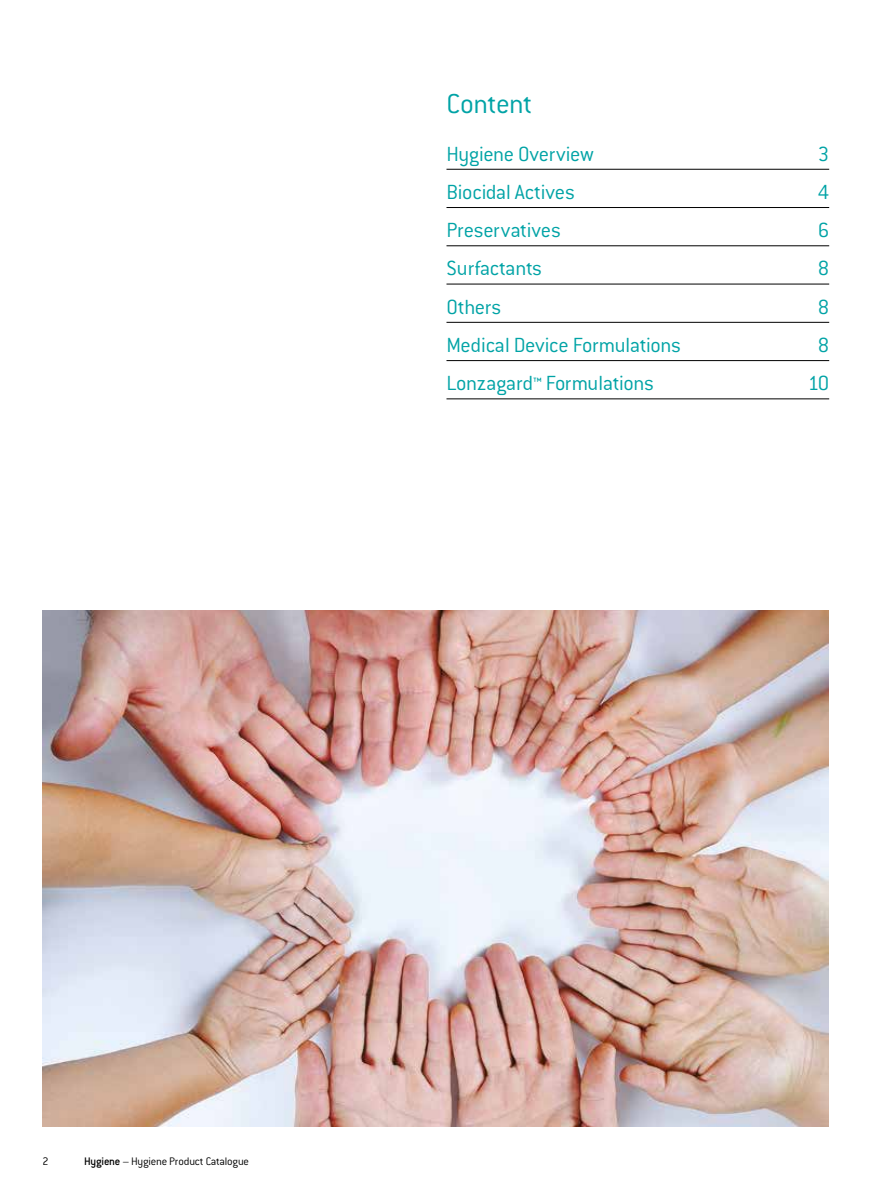
<style>
.page{position:relative;width:893px;height:1191px;background:#fff}
.page>*{position:absolute;margin:0;border:0;box-sizing:border-box;transform-origin:0 0}
.t1{font:300 30px "Conduit ITC Std";letter-spacing:-.015em;color:#00a3a6}
.t2{font:300 22.5px "Conduit ITC Std";letter-spacing:-.015em;color:#00a3a6}
.t3{font:300 12px "Conduit ITC Std";letter-spacing:-.015em;color:#000}
.s1{font-weight:500}
</style>
<div class="page">
<hr style="left:446px;top:169px;width:383px;height:1px;background:#000">
<hr style="left:446px;top:207px;width:383px;height:1px;background:#000">
<hr style="left:446px;top:245px;width:383px;height:1px;background:#000">
<hr style="left:446px;top:284px;width:383px;height:1px;background:#000">
<hr style="left:446px;top:322px;width:383px;height:1px;background:#000">
<hr style="left:446px;top:360px;width:383px;height:1px;background:#000">
<hr style="left:446px;top:398px;width:383px;height:1px;background:#000">
<img style="left:43px;top:610px;width:785px;height:516px">
<h1 class="t1" style="left:446px;top:85px;width:88px">Content</h1>
<p class="t2" style="left:446px;top:140px;width:149px">Hygiene Overview</p>
<p class="t2" style="left:818px;top:140px;width:13px">3</p>
<p class="t2" style="left:446px;top:178px;width:130px">Biocidal Actives</p>
<p class="t2" style="left:818px;top:178px;width:13px">4</p>
<p class="t2" style="left:446px;top:216px;width:116px">Preservatives</p>
<p class="t2" style="left:818px;top:216px;width:13px">6</p>
<p class="t2" style="left:446px;top:255px;width:97px">Surfactants</p>
<p class="t2" style="left:818px;top:255px;width:13px">8</p>
<p class="t2" style="left:446px;top:293px;width:56px">Others</p>
<p class="t2" style="left:818px;top:293px;width:13px">8</p>
<p class="t2" style="left:446px;top:331px;width:236px">Medical Device Formulations</p>
<p class="t2" style="left:818px;top:331px;width:13px">8</p>
<p class="t2" style="left:446px;top:369px;width:209px">Lonzagard™ Formulations</p>
<p class="t2" style="left:808px;top:369px;width:23px">10</p>
<p class="t3" style="left:43px;top:1153px;width:8px">2</p>
<p class="t3" style="left:84px;top:1153px;width:166px"><span class="s1">Hygiene</span> – Hygiene Product Catalogue</p>
</div>
